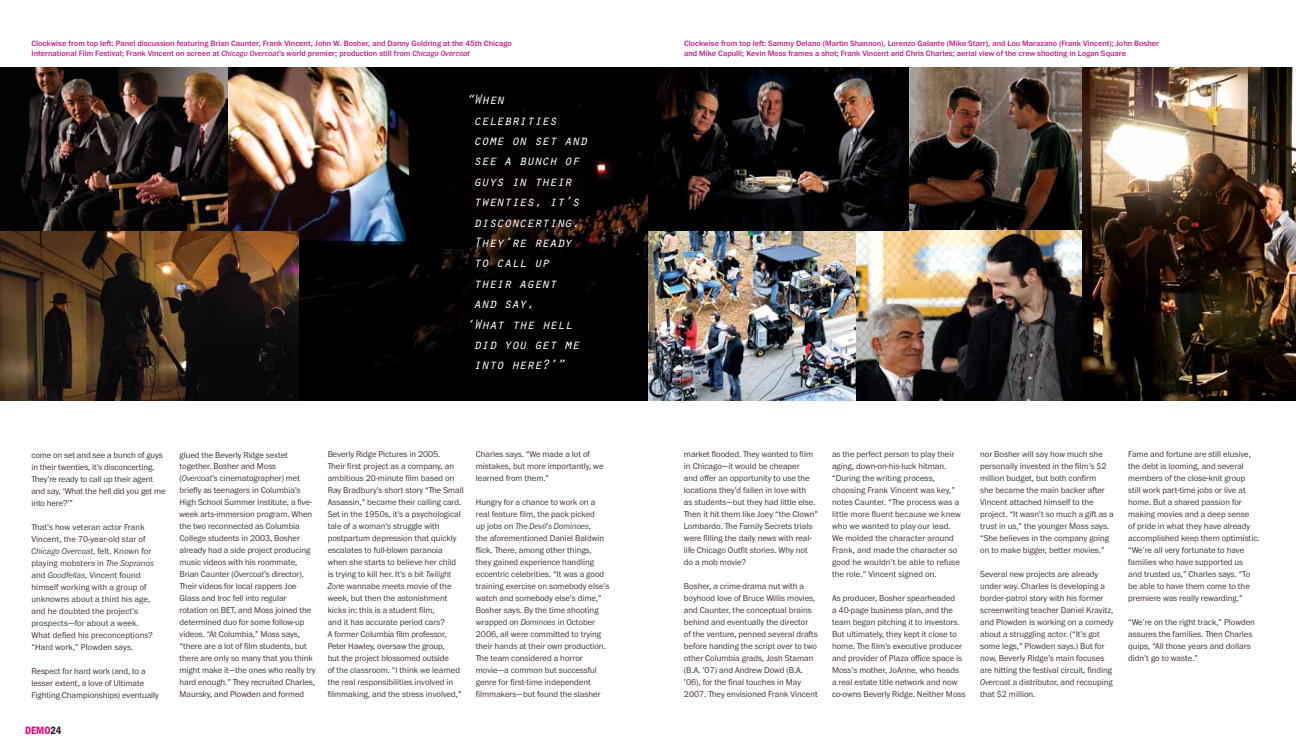
<style>
.page{position:relative;width:1296px;height:756px;background:#fff}
.page>*{position:absolute;margin:0;border:0;box-sizing:border-box;transform-origin:0 0}
.t1{font:italic 14px "Orator Std";letter-spacing:-.06em;color:#fff}
.t2{font:11px "ITC Franklin Gothic Std Dm Cd";letter-spacing:-.01em;color:#ed037d}
.t3{font:300 8.7px/12px "Franklin ITC Pro";color:#412b35}
.t4{font:500 8px/10px "Franklin ITC Pro";color:#be1b87}
.s1{font-style:italic}
.s2{color:#231f20}
</style>
<div class="page">
<img style="left:227px;top:67px;width:421px;height:333px">
<img style="left:648px;top:231px;width:209px;height:169px">
<img style="left:857px;top:230px;width:226px;height:170px">
<img style="left:908px;top:67px;width:175px;height:163px">
<img style="left:1083px;top:67px;width:213px;height:333px">
<img style="left:0;top:67px;width:227px;height:164px">
<img style="left:648px;top:67px;width:260px;height:164px">
<img style="left:0;top:231px;width:298px;height:169px">
<p class="t4" style="left:32px;top:39px;width:482px">Clockwise from top left: Panel discussion featuring Brian Caunter, Frank Vincent, John W. Bosher, and Danny Goldring at the 45th Chicago<br>International Film Festival; Frank Vincent on screen at <span class="s1">Chicago Overcoat</span>’s world premier; production still from <span class="s1">Chicago Overcoat</span></p>
<p class="t4" style="left:684px;top:39px;width:477px">Clockwise from top left: Sammy Delano (Martin Shannon), Lorenzo Galante (Mike Starr), and Lou Marazano (Frank Vincent); John Bosher and Mike Capulli; Kevin Moss frames a shot; Frank Vincent and Chris Charles; aerial view of the crew shooting in Logan Square</p>
<h1 class="t1" style="left:466px;top:89px;width:40px">“When</h1>
<h1 class="t1" style="left:473px;top:110px;width:86px">celebrities</h1>
<h1 class="t1" style="left:473px;top:130px;width:116px">come on set and</h1>
<h1 class="t1" style="left:473px;top:151px;width:108px">see a bunch of</h1>
<h1 class="t1" style="left:473px;top:171px;width:101px">guys in their</h1>
<h1 class="t1" style="left:473px;top:191px;width:108px">twenties, it’s</h1>
<h1 class="t1" style="left:473px;top:212px;width:108px">disconcerting.</h1>
<h1 class="t1" style="left:473px;top:232px;width:101px">They’re ready</h1>
<h1 class="t1" style="left:473px;top:253px;width:78px">to call up</h1>
<h1 class="t1" style="left:473px;top:273px;width:86px">their agent</h1>
<h1 class="t1" style="left:473px;top:293px;width:63px">and say,</h1>
<h1 class="t1" style="left:466px;top:314px;width:108px">‘What the hell</h1>
<h1 class="t1" style="left:473px;top:334px;width:108px">did you get me</h1>
<h1 class="t1" style="left:473px;top:355px;width:93px">into here?’”</h1>
<p class="t3" style="left:32px;top:449px;width:136px">come on set and see a bunch of guys in their twenties, it’s disconcerting.<br>They’re ready to call up their agent and say, ‘What the hell did you get me into here?’”</p>
<p class="t3" style="left:31px;top:521px;width:124px">That’s how veteran actor Frank<br>Vincent, the 70-year-old star of<br><span class="s1">Chicago Overcoat</span>, felt. Known for playing mobsters in <span class="s1">The Sopranos </span>and <span class="s1">Goodfellas</span>, Vincent found himself working with a group of unknowns about a third his age, and he doubted the project’s prospects—for about a week.<br>What defied his preconceptions? “Hard work,” Plowden says.</p>
<p class="t3" style="left:31px;top:665px;width:129px">Respect for hard work (and, to a lesser extent, a love of Ultimate<br>Fighting Championships) eventually</p>
<p class="t2" style="left:25px;top:724px;width:38px">DEMO<span class="s2">24</span></p>
<p class="t3" style="left:180px;top:449px;width:138px">glued the Beverly Ridge sextet together. Bosher and Moss (<span class="s1">Overcoat</span>’s cinematographer) met briefly as teenagers in Columbia’s High School Summer Institute, a five&shy;week arts-immersion program. When the two reconnected as Columbia College students in 2003, Bosher already had a side project producing music videos with his roommate, Brian Caunter (<span class="s1">Overcoat</span>’s director).<br>Their videos for local rappers Joe Glass and Iroc fell into regular rotation on BET, and Moss joined the determined duo for some follow-up videos. “At Columbia,” Moss says, “there are a lot of film students, but there are only so many that you think might make it—the ones who really try hard enough.” They recruited Charles, Maursky, and Plowden and formed</p>
<p class="t3" style="left:328px;top:449px;width:138px">Beverly Ridge Pictures in 2005.<br>Their first project as a company, an ambitious 20-minute film based on Ray Bradbury’s short story “The Small Assassin,” became their calling card.<br>Set in the 1950s, it’s a psychological tale of a woman’s struggle with postpartum depression that quickly escalates to full-blown paranoia when she starts to believe her child is trying to kill her. It’s a bit <span class="s1">Twilight Zone</span> wannabe meets movie of the week, but then the astonishment kicks in: this is a student film,<br>and it has accurate period cars?<br>A former Columbia film professor, Peter Hawley, oversaw the group,<br>but the project blossomed outside<br>of the classroom. “I think we learned the real responsibilities involved in filmmaking, and the stress involved,”</p>
<p class="t3" style="left:476px;top:449px;width:129px">Charles says. “We made a lot of mistakes, but more importantly, we learned from them.”</p>
<p class="t3" style="left:476px;top:497px;width:135px">Hungry for a chance to work on a real feature film, the pack picked<br>up jobs on <span class="s1">The Devil’s Dominoes</span>,<br>the aforementioned Daniel Baldwin flick. There, among other things, they gained experience handling eccentric celebrities. “It was a good training exercise on somebody else’s watch and somebody else’s dime,” Bosher says. By the time shooting wrapped on <span class="s1">Dominoes</span> in October 2006, all were committed to trying their hands at their own production.<br>The team considered a horror movie—a common but successful genre for first-time independent filmmakers—but found the slasher</p>
<p class="t3" style="left:684px;top:449px;width:135px">market flooded. They wanted to film in Chicago—it would be cheaper<br>and offer an opportunity to use the locations they’d fallen in love with<br>as students—but they had little else.<br>Then it hit them like Joey “the Clown” Lombardo. The Family Secrets trials were filling the daily news with real&shy;life Chicago Outfit stories. Why not do a mob movie?</p>
<p class="t3" style="left:684px;top:581px;width:135px">Bosher, a crime-drama nut with a boyhood love of Bruce Willis movies, and Caunter, the conceptual brains behind and eventually the director<br>of the venture, penned several drafts before handing the script over to two other Columbia grads, Josh Staman (B.A. ’07) and Andrew Dowd (B.A. ’06), for the final touches in May 2007. They envisioned Frank Vincent</p>
<p class="t3" style="left:832px;top:449px;width:130px">as the perfect person to play their aging, down-on-his-luck hitman. “During the writing process, choosing Frank Vincent was key,” notes Caunter. “The process was a little more fluent because we knew who we wanted to play our lead.<br>We molded the character around<br>Frank, and made the character so good he wouldn’t be able to refuse the role.” Vincent signed on.</p>
<p class="t3" style="left:832px;top:593px;width:135px">As producer, Bosher spearheaded<br>a 40-page business plan, and the team began pitching it to investors.<br>But ultimately, they kept it close to home. The film’s executive producer and provider of Plaza office space is Moss’s mother, JoAnne, who heads a real estate title network and now co-owns Beverly Ridge. Neither Moss</p>
<p class="t3" style="left:980px;top:449px;width:135px">nor Bosher will say how much she personally invested in the film’s $2 million budget, but both confirm<br>she became the main backer after Vincent attached himself to the project. “It wasn’t so much a gift as a trust in us,” the younger Moss says. “She believes in the company going on to make bigger, better movies.”</p>
<p class="t3" style="left:980px;top:569px;width:135px">Several new projects are already under way. Charles is developing a border-patrol story with his former screenwriting teacher Daniel Kravitz, and Plowden is working on a comedy about a struggling actor. (“It’s got some legs,” Plowden says.) But for now, Beverly Ridge’s main focuses are hitting the festival circuit, finding <span class="s1">Overcoat</span> a distributor, and recouping that $2 million.</p>
<p class="t3" style="left:1128px;top:449px;width:133px">Fame and fortune are still elusive, the debt is looming, and several members of the close-knit group still work part-time jobs or live at home. But a shared passion for making movies and a deep sense<br>of pride in what they have already accomplished keep them optimistic. “We’re all very fortunate to have families who have supported us<br>and trusted us,” Charles says. “To be able to have them come to the premiere was really rewarding.”</p>
<p class="t3" style="left:1128px;top:617px;width:128px">“We’re on the right track,” Plowden assures the families. Then Charles quips, “All those years and dollars didn’t go to waste.”</p>
</div>
